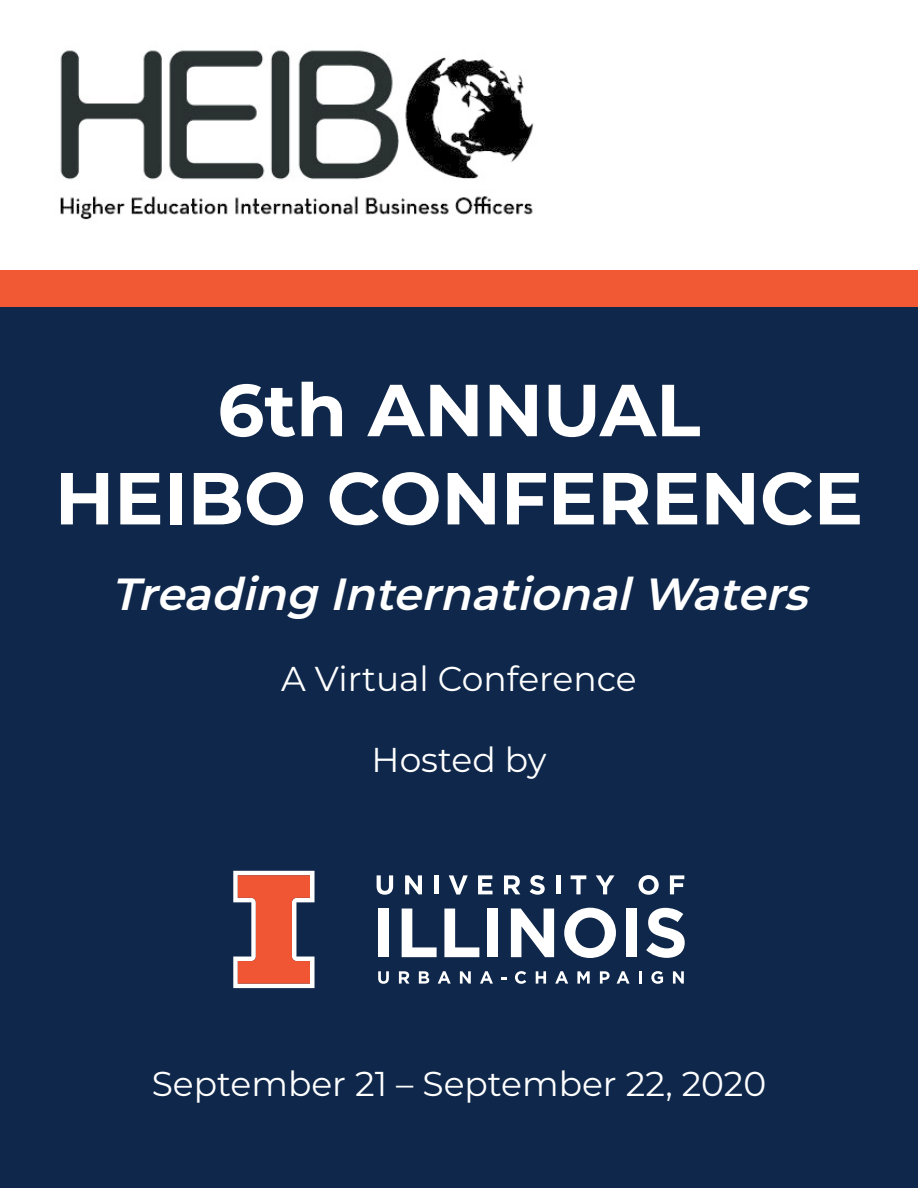
<style>
.page{position:relative;width:918px;height:1188px;background:#fff}
.page>*{position:absolute;margin:0;border:0;box-sizing:border-box;transform-origin:0 0}
.t1{font:700 73.5px "Montserrat";color:#fff}
.t2{font:italic 600 45px "Montserrat";color:#fff}
.t3{font:34.5px "Montserrat";color:#fff}
</style>
<div class="page">
<div style="left:0;top:285px;width:918px;height:903px;background:#0e274a"></div>
<svg style="left:233px;top:871px;width:82px;height:117px"></svg>
<div style="left:378px;top:909px;width:11px;height:48px;background:#fff"></div>
<svg style="left:402px;top:909px;width:35px;height:48px"></svg>
<svg style="left:444px;top:909px;width:35px;height:48px"></svg>
<div style="left:487px;top:909px;width:11px;height:48px;background:#fff"></div>
<svg style="left:511px;top:909px;width:43px;height:48px"></svg>
<svg style="left:564px;top:908px;width:52px;height:50px"></svg>
<div style="left:626px;top:909px;width:11px;height:48px;background:#fff"></div>
<svg style="left:646px;top:908px;width:39px;height:50px"></svg>
<svg style="left:377px;top:875px;width:16px;height:20px"></svg>
<svg style="left:405px;top:875px;width:17px;height:19px"></svg>
<hr style="left:434px;top:875px;width:4px;height:19px;background:#fff">
<svg style="left:449px;top:875px;width:19px;height:20px"></svg>
<svg style="left:478px;top:875px;width:15px;height:19px"></svg>
<svg style="left:504px;top:875px;width:16px;height:19px"></svg>
<svg style="left:530px;top:875px;width:15px;height:20px"></svg>
<hr style="left:556px;top:875px;width:4px;height:19px;background:#fff">
<svg style="left:571px;top:875px;width:15px;height:19px"></svg>
<svg style="left:596px;top:875px;width:18px;height:19px"></svg>
<svg style="left:639px;top:875px;width:20px;height:20px"></svg>
<svg style="left:670px;top:875px;width:14px;height:19px"></svg>
<svg style="left:378px;top:971px;width:11px;height:13px"></svg>
<svg style="left:399px;top:971px;width:11px;height:13px"></svg>
<svg style="left:419px;top:971px;width:10px;height:13px"></svg>
<svg style="left:438px;top:971px;width:13px;height:13px"></svg>
<svg style="left:460px;top:971px;width:11px;height:13px"></svg>
<svg style="left:480px;top:971px;width:13px;height:13px"></svg>
<svg style="left:501px;top:977px;width:6px;height:2px"></svg>
<svg style="left:515px;top:971px;width:11px;height:13px"></svg>
<svg style="left:536px;top:971px;width:10px;height:13px"></svg>
<svg style="left:555px;top:971px;width:13px;height:13px"></svg>
<svg style="left:577px;top:971px;width:13px;height:13px"></svg>
<svg style="left:600px;top:971px;width:10px;height:13px"></svg>
<svg style="left:617px;top:971px;width:13px;height:13px"></svg>
<svg style="left:639px;top:971px;width:3px;height:13px"></svg>
<svg style="left:651px;top:971px;width:12px;height:13px"></svg>
<svg style="left:673px;top:971px;width:11px;height:13px"></svg>
<img style="left:60px;top:50px;width:474px;height:170px">
<div style="left:0;top:270px;width:918px;height:36px;background:#f05933"></div>
<p class="t1" style="left:218px;top:357px;width:484px">6th ANNUAL</p>
<p class="t1" style="left:55px;top:445px;width:810px">HEIBO CONFERENCE</p>
<p class="t2" style="left:111px;top:562px;width:711px">Treading InternationalWaters</p>
<p class="t3" style="left:281px;top:655px;width:357px">A Virtual Conference</p>
<p class="t3" style="left:372px;top:736px;width:176px">Hosted by</p>
<p class="t3" style="left:152px;top:1060px;width:616px">September 21 – September 22, 2020</p>
</div>
